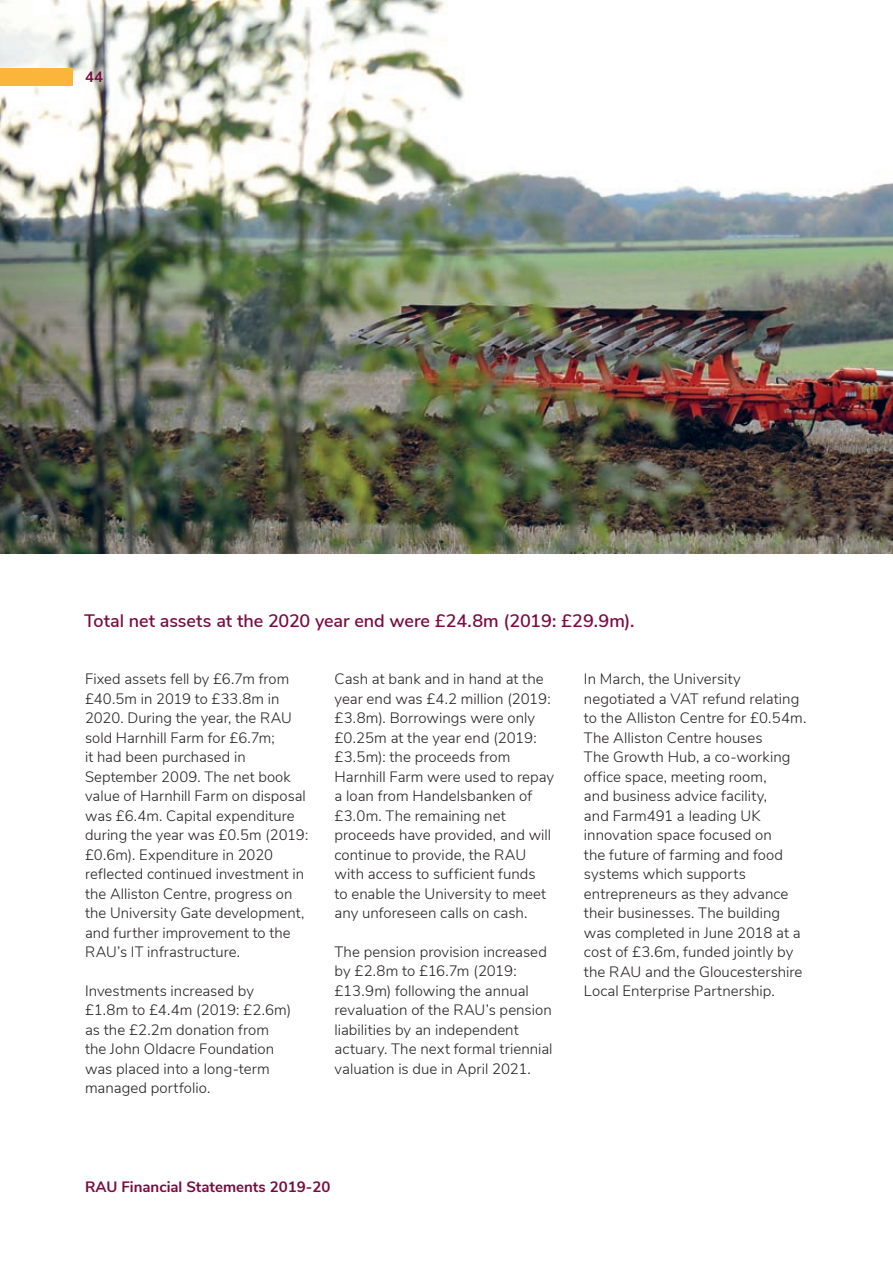
<style>
.page{position:relative;width:893px;height:1263px;background:#fff}
.page>*{position:absolute;margin:0;border:0;box-sizing:border-box;transform-origin:0 0}
.t1{font:600 18px "Nunito Sans";letter-spacing:-.005em;color:#790a40}
.t2{font:300 15px/19.5px "Nunito Sans";letter-spacing:.005em;color:#231f20}
.t3{font:700 15px "Nunito Sans";color:#790a40}
</style>
<div class="page">
<img style="left:0;top:0;width:893px;height:554px">
<div style="left:0;top:68px;width:72px;height:17px;background:#fcb53b"></div>
<p class="t3" style="left:85px;top:66px;width:19px">44</p>
<p class="t1" style="left:84px;top:607px;width:552px">Total net assets at the 2020 year end were £24.8m (2019: £29.9m).</p>
<p class="t2" style="left:85px;top:668px;width:225px">Fixed assets fell by £6.7m from £40.5m in 2019 to £33.8m in<br>2020. During the year, the RAU sold Harnhill Farm for £6.7m;<br>it had been purchased in<br>September 2009. The net book value of Harnhill Farm on disposal was £6.4m. Capital expenditure during the year was £0.5m (2019: £0.6m). Expenditure in 2020 reflected continued investment in the Alliston Centre, progress on the University Gate development, and further improvement to the<br>RAU’s IT infrastructure.</p>
<p class="t2" style="left:85px;top:980px;width:208px">Investments increased by £1.8m to £4.4m (2019: £2.6m) as the £2.2m donation from the John Oldacre Foundation was placed into a long-term managed portfolio.</p>
<p class="t2" style="left:334px;top:668px;width:221px">Cash at bank and in hand at the year end was £4.2 million (2019: £3.8m). Borrowings were only £0.25m at the year end (2019: £3.5m): the proceeds from<br>Harnhill Farm were used to repay a loan from Handelsbanken of £3.0m. The remaining net proceeds have provided, and will continue to provide, the RAU with access to sufficient funds<br>to enable the University to meet any unforeseen calls on cash.</p>
<p class="t2" style="left:334px;top:941px;width:220px">The pension provision increased by £2.8m to £16.7m (2019: £13.9m) following the annual revaluation of the RAU’s pension liabilities by an independent actuary. The next formal triennial valuation is due in April 2021.</p>
<p class="t2" style="left:584px;top:668px;width:224px">In March, the University negotiated a VAT refund relating to the Alliston Centre for £0.54m.<br>The Alliston Centre houses<br>The Growth Hub, a co-working office space, meeting room,<br>and business advice facility,<br>and Farm491 a leading UK innovation space focused on<br>the future of farming and food systems which supports entrepreneurs as they advance their businesses. The building was completed in June 2018 at a cost of £3.6m, funded jointly by the RAU and the Gloucestershire<br>Local Enterprise Partnership.</p>
<p class="t3" style="left:85px;top:1175px;width:247px">RAU Financial Statements 2019-20</p>
</div>
